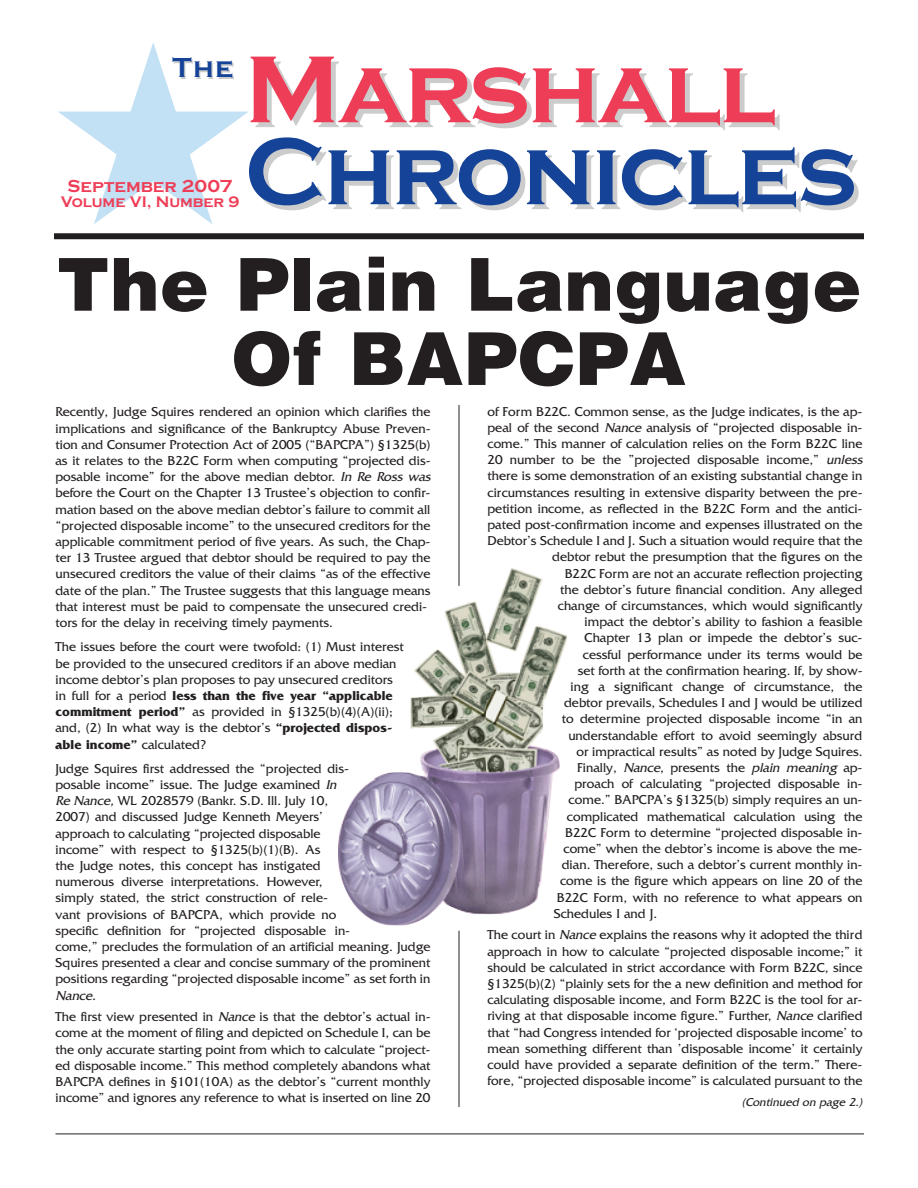
<style>
.page{position:relative;width:918px;height:1188px;background:#fff}
.page>*{position:absolute;margin:0;border:0;box-sizing:border-box;transform-origin:0 0}
.t1{font:700 98.55px "Copperplate Gothic";letter-spacing:-.02em;color:#154398}
.t2{font:700 98.55px "Copperplate Gothic";letter-spacing:-.02em;color:#ee3d56}
.t3{font:900 74.25px/74.2px "Helvetica";color:#231f20;text-align:center}
.t4{font:700 28.5px "Copperplate Gothic";color:#154398}
.t5{font:700 18px "Copperplate Gothic";color:#ee3d56}
.t6{font:700 15.75px "Copperplate Gothic";color:#ee3d56}
.t7{font:13.5px/16.2px "Friz Quadrata";color:#231f20}
.t8{font:italic 12px "Friz Quadrata";color:#231f20}
.s1{color:#c3e1f5}
.s2{color:#ccc}
.s3{font-style:italic}
.s4{font-weight:700}
</style>
<div class="page">
<hr style="left:56px;top:1134px;width:808px;height:1px;background:#231f20">
<div style="left:54px;top:233px;width:810px;height:6px;background:#231f20"></div>
<hr style="left:459px;top:405px;width:1px;height:181px;background:#231f20">
<hr style="left:459px;top:931px;width:1px;height:176px;background:#231f20">
<img style="left:338px;top:602px;width:148px;height:323px">
<img style="left:486px;top:568px;width:81px;height:346px">
<h3 class="t5" style="left:61px;top:175px;width:186px"><span class="s1">★</span>September 2007</h3>
<h3 class="t4" style="left:173px;top:51px;width:63px">The</h3>
<p class="t6" style="left:61px;top:192px;width:180px">Volume VI, Number 9</p>
<h1 class="t2" style="left:245px;top:31px;width:537px">Mars<span class="s2">hall</span></h1>
<h1 class="t1" style="left:245px;top:113px;width:619px">Chron<span class="s2">icles</span></h1>
<h2 class="t3" style="left:56px;top:248px;width:807px">The Plain Language<br>Of BAPCPA</h2>
<p class="t7" style="left:56px;top:404px;width:378px">Recently, Judge Squires rendered an opinion which clarifies the implications and significance of the Bankruptcy Abuse Preven&shy;tion and Consumer Protection Act of 2005 (“BAPCPA”) §1325(b) as it relates to the B22C Form when computing “projected dis&shy;posable income” for the above median debtor. <span class="s3">In Re Ross was </span>before the Court on the Chapter 13 Trustee’s objection to confir&shy;mation based on the above median debtor’s failure to commit all “projected disposable income” to the unsecured creditors for the applicable commitment period of five years. As such, the Chap&shy;ter 13 Trustee argued that debtor should be required to pay the unsecured creditors the value of their claims “as of the effective date of the plan.” The Trustee suggests that this language means that interest must be paid to compensate the unsecured credi&shy;tors for the delay in receiving timely payments.</p>
<p class="t7" style="left:55px;top:639px;width:350px">The issues before the court were twofold: (1) Must interest be provided to the unsecured creditors if an above median income debtor’s plan proposes to pay unsecured creditors in full for a period <span class="s4">less than the five year “applicable commitment period”</span> as provided in §1325(b)(4)(A)(ii); and, (2) In what way is the debtor’s <span class="s4">“projected dispos&shy;able income”</span> calculated?</p>
<p class="t7" style="left:55px;top:760px;width:377px">Judge Squires first addressed the “projected dis-<br>posable income” issue. The Judge examined <span class="s3">In<br>Re Nance,</span> WL 2028579 (Bankr. S.D. Ill. July 10,<br>2007) and discussed Judge Kenneth Meyers’<br>approach to calculating “projected disposable<br>income” with respect to §1325(b)(1)(B). As<br>the Judge notes, this concept has instigated<br>numerous diverse interpretations. However,<br>simply stated, the strict construction of rele-<br>vant provisions of BAPCPA, which provide no<br>specific definition for “projected disposable in-<br>come,” precludes the formulation of an artificial meaning. Judge Squires presented a clear and concise summary of the prominent positions regarding “projected disposable income” as set forth in</p>
<p class="t7" style="left:56px;top:984px;width:377px;line-height:21.6px"><span class="s3">Nance.<br></span>The first view presented in <span class="s3">Nance</span> is that the debtor’s actual in-</p>
<p class="t7" style="left:56px;top:1025px;width:377px;text-align:justify">come at the moment of filing and depicted on Schedule I, can be the only accurate starting point from which to calculate “project&shy;ed disposable income.” This method completely abandons what BAPCPA defines in §101(10A) as the debtor’s “current monthly income” and ignores any reference to what is inserted on line 20</p>
<p class="t7" style="left:488px;top:403px;width:377px">of Form B22C. Common sense, as the Judge indicates, is the ap-</p>
<p class="t7" style="left:488px;top:419px;width:377px">peal of the second <span class="s3">Nance</span> analysis of “projected disposable in-</p>
<p class="t7" style="left:487px;top:435px;width:377px">come.” This manner of calculation relies on the Form B22C line</p>
<p class="t7" style="left:487px;top:451px;width:378px">20 number to be the ”projected disposable income,” <span class="s3">unless</span></p>
<p class="t7" style="left:488px;top:468px;width:376px">there is some demonstration of an existing substantial change in</p>
<p class="t7" style="left:488px;top:484px;width:377px">circumstances resulting in extensive disparity between the pre-</p>
<p class="t7" style="left:488px;top:500px;width:377px">petition income, as reflected in the B22C Form and the antici-</p>
<p class="t7" style="left:488px;top:516px;width:377px">pated post-confirmation income and expenses illustrated on the</p>
<p class="t7" style="left:488px;top:532px;width:377px">Debtor’s Schedule I and J. Such a situation would require that the</p>
<p class="t7" style="left:552px;top:549px;width:312px">debtor rebut the presumption that the figures on the</p>
<p class="t7" style="left:565px;top:565px;width:299px">B22C Form are not an accurate reflection projecting</p>
<p class="t7" style="left:560px;top:581px;width:304px">the debtor’s future financial condition. Any alleged</p>
<p class="t7" style="left:558px;top:597px;width:306px">change of circumstances, which would significantly</p>
<p class="t7" style="left:585px;top:613px;width:279px">impact the debtor’s ability to fashion a feasible</p>
<p class="t7" style="left:585px;top:630px;width:279px">Chapter 13 plan or impede the debtor’s suc-</p>
<p class="t7" style="left:583px;top:646px;width:281px">cessful performance under its terms would be</p>
<p class="t7" style="left:578px;top:662px;width:286px">set forth at the confirmation hearing. If, by show-</p>
<p class="t7" style="left:571px;top:678px;width:293px">ing a significant change of circumstance, the</p>
<p class="t7" style="left:564px;top:694px;width:300px">debtor prevails, Schedules I and J would be utilized</p>
<p class="t7" style="left:562px;top:711px;width:302px">to determine projected disposable income “in an</p>
<p class="t7" style="left:568px;top:727px;width:296px">understandable effort to avoid seemingly absurd</p>
<p class="t7" style="left:577px;top:743px;width:287px">or impractical results” as noted by Judge Squires.</p>
<p class="t7" style="left:577px;top:759px;width:287px">Finally, <span class="s3">Nance</span>, presents the <span class="s3">plain meaning</span> ap-</p>
<p class="t7" style="left:574px;top:775px;width:290px">proach of calculating “projected disposable in-</p>
<p class="t7" style="left:569px;top:792px;width:295px">come.” BAPCPA’s §1325(b) simply requires an un-</p>
<p class="t7" style="left:567px;top:808px;width:297px">complicated mathematical calculation using the</p>
<p class="t7" style="left:565px;top:824px;width:299px">B22C Form to determine “projected disposable in-</p>
<p class="t7" style="left:563px;top:840px;width:301px">come” when the debtor’s income is above the me-</p>
<p class="t7" style="left:562px;top:856px;width:302px">dian. Therefore, such a debtor’s current monthly in-</p>
<p class="t7" style="left:560px;top:873px;width:304px">come is the figure which appears on line 20 of the</p>
<p class="t7" style="left:557px;top:889px;width:307px">B22C Form, with no reference to what appears on</p>
<p class="t7" style="left:554px;top:905px;width:105px">Schedules I and J.</p>
<p class="t7" style="left:488px;top:927px;width:377px;text-align:justify">The court in <span class="s3">Nance</span> explains the reasons why it adopted the third approach in how to calculate “projected disposable income;” it should be calculated in strict accordance with Form B22C, since §1325(b)(2) “plainly sets for the a new definition and method for calculating disposable income, and Form B22C is the tool for ar&shy;riving at that disposable income figure.” Further, <span class="s3">Nance</span> clarified that “had Congress intended for ‘projected disposable income’ to mean something different than ’disposable income’ it certainly could have provided a separate definition of the term.” There&shy;fore, “projected disposable income” is calculated pursuant to the</p>
<p class="t8" style="left:742px;top:1095px;width:122px">(Continued on page 2.)</p>
</div>
